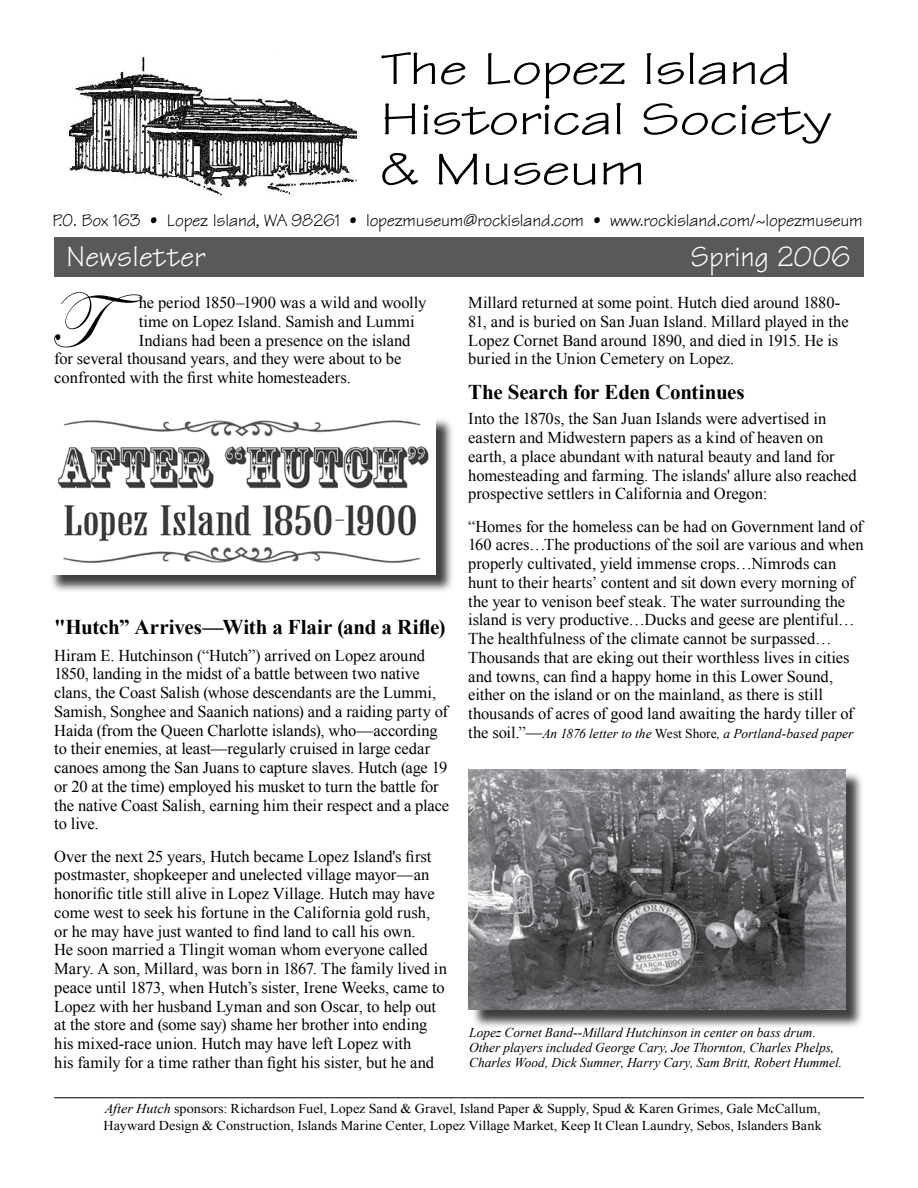
<style>
.page{position:relative;width:918px;height:1188px;background:#fff}
.page>*{position:absolute;margin:0;border:0;box-sizing:border-box;transform-origin:0 0}
.t1{font:79.95px "Edwardian Script ITC";color:#000;scale:.95 1}
.t2{font:47.55px/50.2px "Tekton";letter-spacing:-.02em;color:#000;scale:1.36 1}
.t3{font:30px "Tekton";color:#fff;scale:1.05 1}
.t4{font:30px "Tekton";color:#fff}
.t5{font:700 21px "Times New Roman";letter-spacing:-.01em;color:#000}
.t6{font:18px "Tekton";letter-spacing:-.015em;color:#000}
.t7{font:16.5px/18.8px "Times New Roman";letter-spacing:-.005em;color:#000}
.t8{font:italic 13.5px/15px "Times New Roman";color:#000}
.t9{font:13.5px/16.5px "Times New Roman";color:#000;scale:1.05 1}
.s1{font-style:normal;font-size:16.5px}
.s2{font-style:normal}
.s3{font-style:italic}
</style>
<div class="page">
<img style="left:69px;top:57px;width:287px;height:139px">
<div style="left:54px;top:237px;width:810px;height:39px;background:#58595b"></div>
<div style="left:49px;top:418px;width:405px;height:175px;background:#000;opacity:.75"></div>
<img style="left:49px;top:418px;width:386px;height:156px">
<div style="left:471px;top:772px;width:393px;height:257px;background:#000;opacity:.75"></div>
<img style="left:469px;top:769px;width:377px;height:241px">
<hr style="left:54px;top:1097px;width:810px;height:1px;background:#000">
<h2 class="t2" style="left:380px;top:44px;width:334px">The Lopez Island<br>Historical Society &amp; Museum</h2>
<p class="t6" style="left:52px;top:209px;width:812px">P.O. Box 163 • Lopez Island, WA 98261 • lopezmuseum@rockisland.com • www.rockisland.com/~lopezmuseum</p>
<h3 class="t3" style="left:66px;top:238px;width:134px">Newsletter</h3>
<h3 class="t4" style="left:690px;top:238px;width:162px">Spring 2006</h3>
<h1 class="t1" style="left:49px;top:278px;width:100px">T</h1>
<p class="t7" style="left:468px;top:293px;width:382px">Millard returned at some point. Hutch died around 1880- 81, and is buried on San Juan Island. Millard played in the Lopez Cornet Band around 1890, and died in 1915. He is buried in the Union Cemetery on Lopez.</p>
<p class="t5" style="left:468px;top:377px;width:278px">The Search for Eden Continues</p>
<p class="t7" style="left:468px;top:409px;width:390px">Into the 1870s, the San Juan Islands were advertised in eastern and Midwestern papers as a kind of heaven on earth, a place abundant with natural beauty and land for homesteading and farming. The islands' allure also reached prospective settlers in California and Oregon:</p>
<p class="t7" style="left:468px;top:517px;width:397px">“Homes for the homeless can be had on Government land of 160 acres…The productions of the soil are various and when properly cultivated, yield immense crops…Nimrods can hunt to their hearts’ content and sit down every morning of the year to venison beef steak. The water surrounding the island is very productive…Ducks and geese are plentiful… The healthfulness of the climate cannot be surpassed… Thousands that are eking out their worthless lives in cities and towns, can find a happy home in this Lower Sound, either on the island or on the mainland, as there is still thousands of acres of good land awaiting the hardy tiller of</p>
<p class="t8" style="left:468px;top:726px;width:387px"><span class="s1">the soil.”—</span>An 1876 letter to the <span class="s2">West Shore</span>, a Portland-based paper</p>
<p class="t7" style="left:139px;top:293px;width:289px">he period 1850–1900 was a wild and woolly</p>
<p class="t7" style="left:139px;top:312px;width:278px">time on Lopez Island. Samish and Lummi</p>
<p class="t7" style="left:139px;top:331px;width:273px">Indians had been a presence on the island</p>
<p class="t7" style="left:54px;top:349px;width:349px">for several thousand years, and they were about to be</p>
<p class="t7" style="left:54px;top:368px;width:298px">confronted with the first white homesteaders.</p>
<p class="t5" style="left:54px;top:613px;width:393px">"Hutch” Arrives—With a Flair (and a Rifle)</p>
<p class="t7" style="left:54px;top:646px;width:396px">Hiram E. Hutchinson (“Hutch”) arrived on Lopez around 1850, landing in the midst of a battle between two native clans, the Coast Salish (whose descendants are the Lummi, Samish, Songhee and Saanich nations) and a raiding party of Haida (from the Queen Charlotte islands), who—according to their enemies, at least—regularly cruised in large cedar canoes among the San Juans to capture slaves. Hutch (age 19 or 20 at the time) employed his musket to turn the battle for the native Coast Salish, earning him their respect and a place to live.</p>
<p class="t7" style="left:54px;top:847px;width:394px">Over the next 25 years, Hutch became Lopez Island's first postmaster, shopkeeper and unelected village mayor—an honorific title still alive in Lopez Village. Hutch may have come west to seek his fortune in the California gold rush, or he may have just wanted to find land to call his own.<br>He soon married a Tlingit woman whom everyone called Mary. A son, Millard, was born in 1867. The family lived in peace until 1873, when Hutch’s sister, Irene Weeks, came to Lopez with her husband Lyman and son Oscar, to help out at the store and (some say) shame her brother into ending his mixed-race union. Hutch may have left Lopez with<br>his family for a time rather than fight his sister, but he and</p>
<p class="t8" style="left:469px;top:1025px;width:375px">Lopez Cornet Band--Millard Hutchinson in center on bass drum.<br>Other players included George Cary, Joe Thornton, Charles Phelps,<br>Charles Wood, Dick Sumner, Harry Cary, Sam Britt, Robert Hummel.</p>
<p class="t9" style="left:104px;top:1100px;width:686px"><span class="s3">After Hutch</span> sponsors: Richardson Fuel, Lopez Sand &amp; Gravel, Island Paper &amp; Supply, Spud &amp; Karen Grimes, Gale McCallum,<br>Hayward Design &amp; Construction, Islands Marine Center, Lopez Village Market, Keep It Clean Laundry, Sebos, Islanders Bank</p>
</div>
